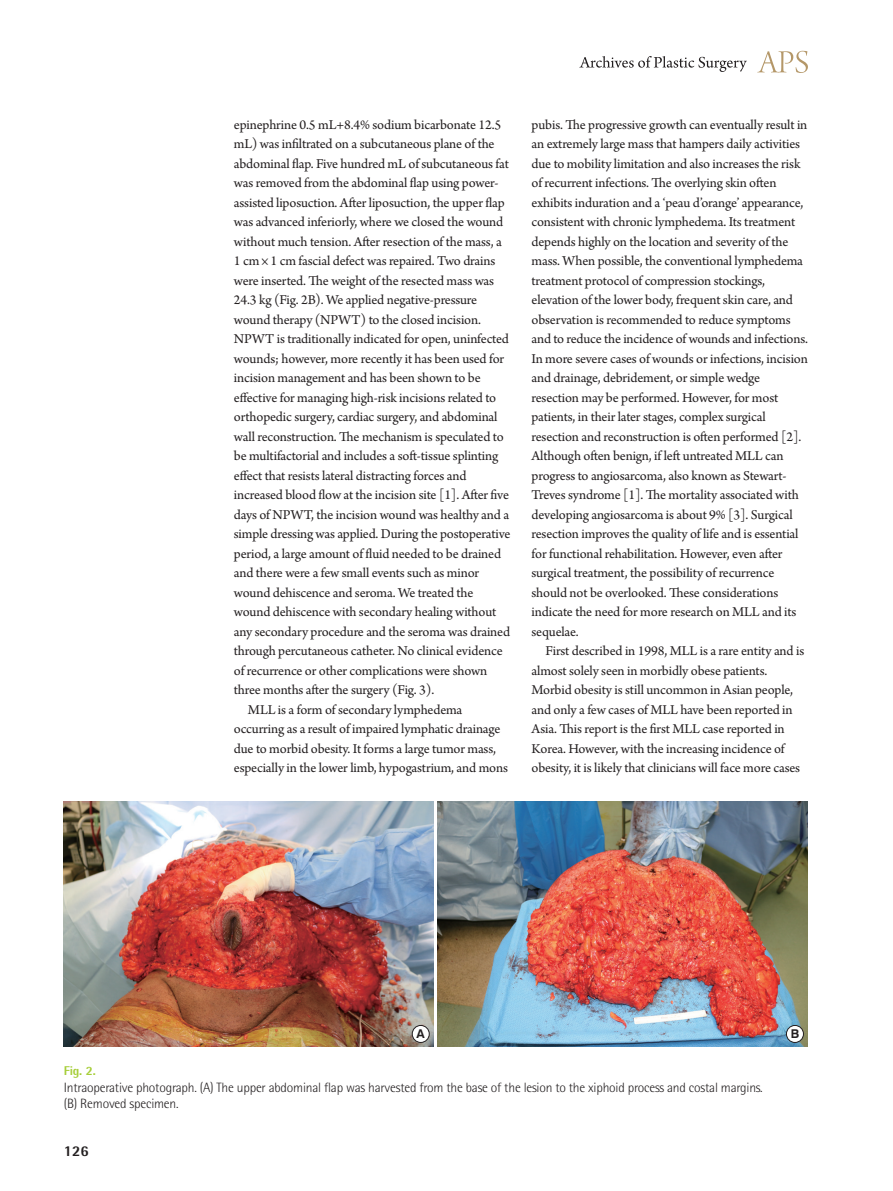
<style>
.page{position:relative;width:893px;height:1191px;background:#fff}
.page>*{position:absolute;margin:0;border:0;box-sizing:border-box;transform-origin:0 0}
.t1{font:800 15px "Rotis Semi Sans Std";color:#231f20}
.본문{font:14.25px/19.5px "Arno Pro";letter-spacing:-.01em;color:#231f20}
.표_그림_설명{font:300 13.5px/16.2px "Rotis Semi Sans Std";letter-spacing:-.015em;color:#231f20}
.표_그림_설명-2{font:800 12.75px "Rotis Semi Sans Std";color:#a6ce39}
.t2{font:700 12.15px "Swiss 721 BT";color:#231f20}
</style>
<div class="page">
<svg style="left:757px;top:51px;width:51px;height:22px"></svg>
<svg style="left:579px;top:56px;width:168px;height:16px"></svg>
<img style="left:64px;top:801px;width:370px;height:246px">
<img style="left:438px;top:801px;width:370px;height:246px">
<div style="left:412px;top:1025px;width:17px;height:17px;background:#fff;border-radius:50%"></div>
<div style="left:412px;top:1025px;width:17px;height:17px;border:1px solid #231f20;border-radius:50%"></div>
<div style="left:786px;top:1025px;width:17px;height:17px;background:#fff;border-radius:50%"></div>
<div style="left:786px;top:1025px;width:18px;height:17px;border:1px solid #231f20;border-radius:50%"></div>
<p class="본문" style="left:234px;top:115px;width:278px">epinephrine 0.5 mL+8.4% sodium bicarbonate 12.5 mL) was infiltrated on a subcutaneous plane of the abdominal flap. Five hundred mL of subcutaneous fat was removed from the abdominal flap using power&shy;assisted liposuction. After liposuction, the upper flap was advanced inferiorly, where we closed the wound without much tension. After resection of the mass, a 1 cm × 1 cm fascial defect was repaired. Two drains were inserted. The weight of the resected mass was 24.3 kg (Fig. 2B). We applied negative-pressure wound therapy (NPWT) to the closed incision.<br>NPWT is traditionally indicated for open, uninfected wounds; however, more recently it has been used for incision management and has been shown to be effective for managing high-risk incisions related to orthopedic surgery, cardiac surgery, and abdominal wall reconstruction. The mechanism is speculated to be multifactorial and includes a soft-tissue splinting effect that resists lateral distracting forces and increased blood flow at the incision site [1]. After five days of NPWT, the incision wound was healthy and a simple dressing was applied. During the postoperative period, a large amount of fluid needed to be drained and there were a few small events such as minor wound dehiscence and seroma. We treated the wound dehiscence with secondary healing without any secondary procedure and the seroma was drained through percutaneous catheter. No clinical evidence of recurrence or other complications were shown three months after the surgery (Fig. 3).</p>
<p class="본문" style="left:234px;top:700px;width:276px;text-indent:14px">MLL is a form of secondary lymphedema occurring as a result of impaired lymphatic drainage due to morbid obesity. It forms a large tumor mass, especially in the lower limb, hypogastrium, and mons</p>
<p class="본문" style="left:531px;top:115px;width:278px">pubis. The progressive growth can eventually result in an extremely large mass that hampers daily activities due to mobility limitation and also increases the risk of recurrent infections. The overlying skin often exhibits induration and a ‘peau d’orange’ appearance, consistent with chronic lymphedema. Its treatment depends highly on the location and severity of the mass. When possible, the conventional lymphedema treatment protocol of compression stockings, elevation of the lower body, frequent skin care, and observation is recommended to reduce symptoms and to reduce the incidence of wounds and infections.<br>In more severe cases of wounds or infections, incision and drainage, debridement, or simple wedge resection may be performed. However, for most patients, in their later stages, complex surgical resection and reconstruction is often performed [2].<br>Although often benign, if left untreated MLL can progress to angiosarcoma, also known as Stewart-Treves syndrome [1]. The mortality associated with developing angiosarcoma is about 9% [3]. Surgical resection improves the quality of life and is essential for functional rehabilitation. However, even after surgical treatment, the possibility of recurrence should not be overlooked. These considerations indicate the need for more research on MLL and its sequelae.</p>
<p class="본문" style="left:531px;top:642px;width:274px;text-indent:14px">First described in 1998, MLL is a rare entity and is almost solely seen in morbidly obese patients.<br>Morbid obesity is still uncommon in Asian people, and only a few cases of MLL have been reported in Asia. This report is the first MLL case reported in Korea. However, with the increasing incidence of obesity, it is likely that clinicians will face more cases</p>
<p class="t2" style="left:417px;top:1026px;width:10px">A</p>
<p class="t2" style="left:791px;top:1026px;width:10px">B</p>
<p class="표_그림_설명-2" style="left:64px;top:1062px;width:33px">Fig. 2.</p>
<p class="표_그림_설명" style="left:64px;top:1079px;width:700px">Intraoperative photograph. (A) The upper abdominal flap was harvested from the base of the lesion to the xiphoid process and costal margins. (B) Removed specimen.</p>
<p class="t1" style="left:64px;top:1141px;width:27px">126</p>
</div>
